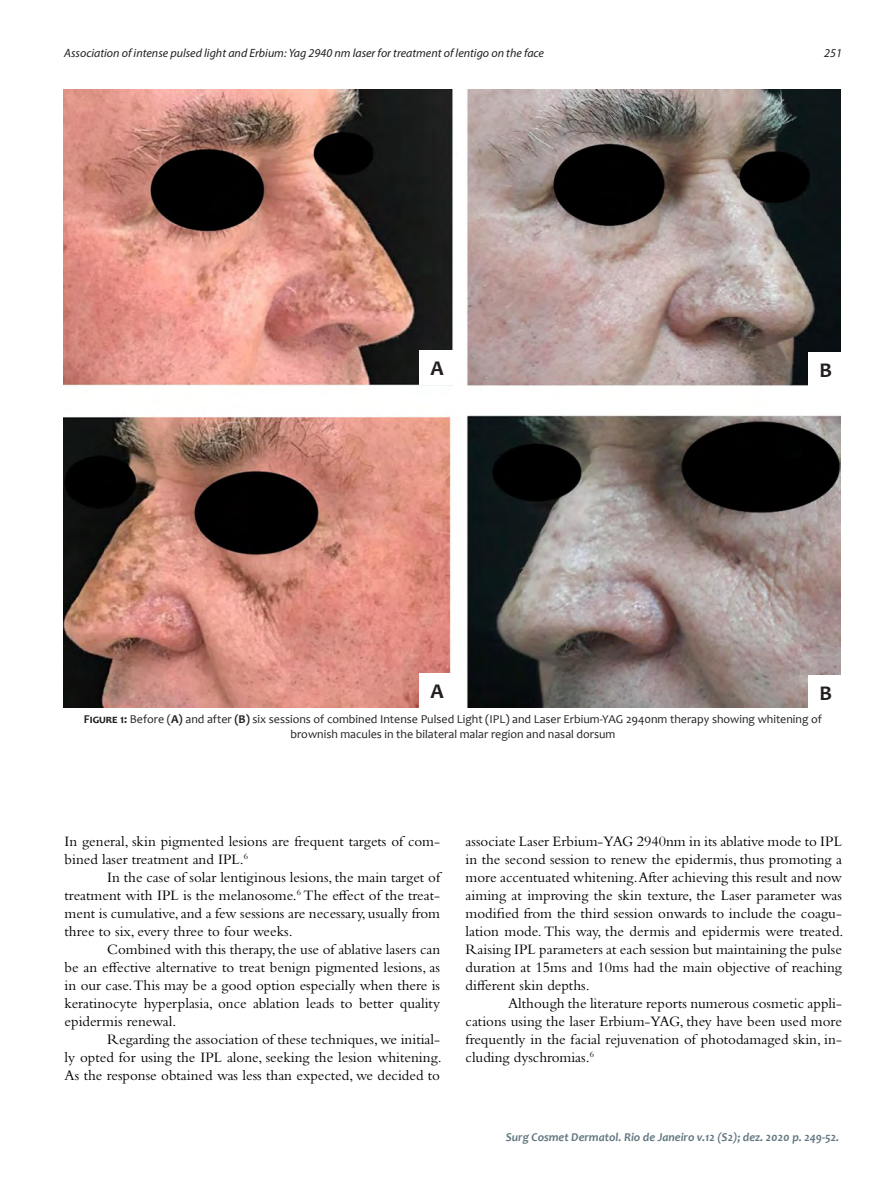
<style>
.page{position:relative;width:893px;height:1191px;background:#fff}
.page>*{position:absolute;margin:0;border:0;box-sizing:border-box;transform-origin:0 0}
.t1{font:700 21px "Candara";color:#231f20}
.Normal__Web{font:15px/18px "Bembo Std";color:#000;text-align:justify}
.t2{font:12px/15px "Candara";color:#231f20;text-align:center}
.t3{font:italic 12px "Myriad Pro";color:#231f20}
.t4{font:italic 700 12px "Candara";color:#647882}
.s1{font-weight:700}
</style>
<div class="page">
<img style="left:64px;top:89px;width:776px;height:618px">
<div style="left:419px;top:350px;width:36px;height:35px;background:#fff"></div>
<div style="left:419px;top:673px;width:36px;height:34px;background:#fff"></div>
<div style="left:808px;top:352px;width:36px;height:35px;background:#fff"></div>
<div style="left:808px;top:675px;width:36px;height:34px;background:#fff"></div>
<p class="t3" style="left:64px;top:46px;width:481px">Association of intense pulsed light and Erbium: Yag 2940 nm laser for treatment of lentigo on the face</p>
<p class="t3" style="left:824px;top:46px;width:19px">251</p>
<p class="t1" style="left:430px;top:355px;width:15px">A</p>
<p class="t1" style="left:430px;top:677px;width:15px">A</p>
<p class="t1" style="left:819px;top:357px;width:14px">B</p>
<p class="t1" style="left:819px;top:680px;width:14px">B</p>
<p class="t2" style="left:84px;top:712px;width:740px"><span class="s1">Figure 1:</span> Before (<span class="s1">A)</span> and after <span class="s1">(B)</span> six sessions of combined Intense Pulsed Light (IPL) and Laser Erbium-YAG 2940nm therapy showing whitening of brownish macules in the bilateral malar region and nasal dorsum</p>
<p class="Normal__Web" style="left:65px;top:832px;width:377px">In general, skin pigmented lesions are frequent targets of com&shy;bined laser treatment and IPL.<sup>6</sup></p>
<p class="Normal__Web" style="left:65px;top:868px;width:377px;text-indent:43px">In the case of solar lentiginous lesions, the main target of treatment with IPL is the melanosome.<sup>6</sup> The effect of the treat&shy;ment is cumulative, and a few sessions are necessary, usually from three to six, every three to four weeks.</p>
<p class="Normal__Web" style="left:65px;top:940px;width:377px;text-indent:43px">Combined with this therapy, the use of ablative lasers can be an effective alternative to treat benign pigmented lesions, as in our case. This may be a good option especially when there is keratinocyte hyperplasia, once ablation leads to better quality epidermis renewal.</p>
<p class="Normal__Web" style="left:65px;top:1030px;width:378px;text-indent:43px">Regarding the association of these techniques, we initial&shy;ly opted for using the IPL alone, seeking the lesion whitening.<br>As the response obtained was less than expected, we decided to</p>
<p class="Normal__Web" style="left:466px;top:832px;width:379px">associate Laser Erbium-YAG 2940nm in its ablative mode to IPL in the second session to renew the epidermis, thus promoting a more accentuated whitening.After achieving this result and now aiming at improving the skin texture, the Laser parameter was modified from the third session onwards to include the coagu&shy;lation mode. This way, the dermis and epidermis were treated.<br>Raising IPL parameters at each session but maintaining the pulse duration at 15ms and 10ms had the main objective of reaching different skin depths.</p>
<p class="Normal__Web" style="left:466px;top:994px;width:378px;text-indent:43px">Although the literature reports numerous cosmetic appli&shy;cations using the laser Erbium-YAG, they have been used more frequently in the facial rejuvenation of photodamaged skin, in&shy;cluding dyschromias.<sup>6</sup></p>
<p class="t4" style="left:506px;top:1130px;width:335px">Surg Cosmet Dermatol. Rio de Janeiro v.12 (S2); dez. 2020 p. 249-52.</p>
</div>
